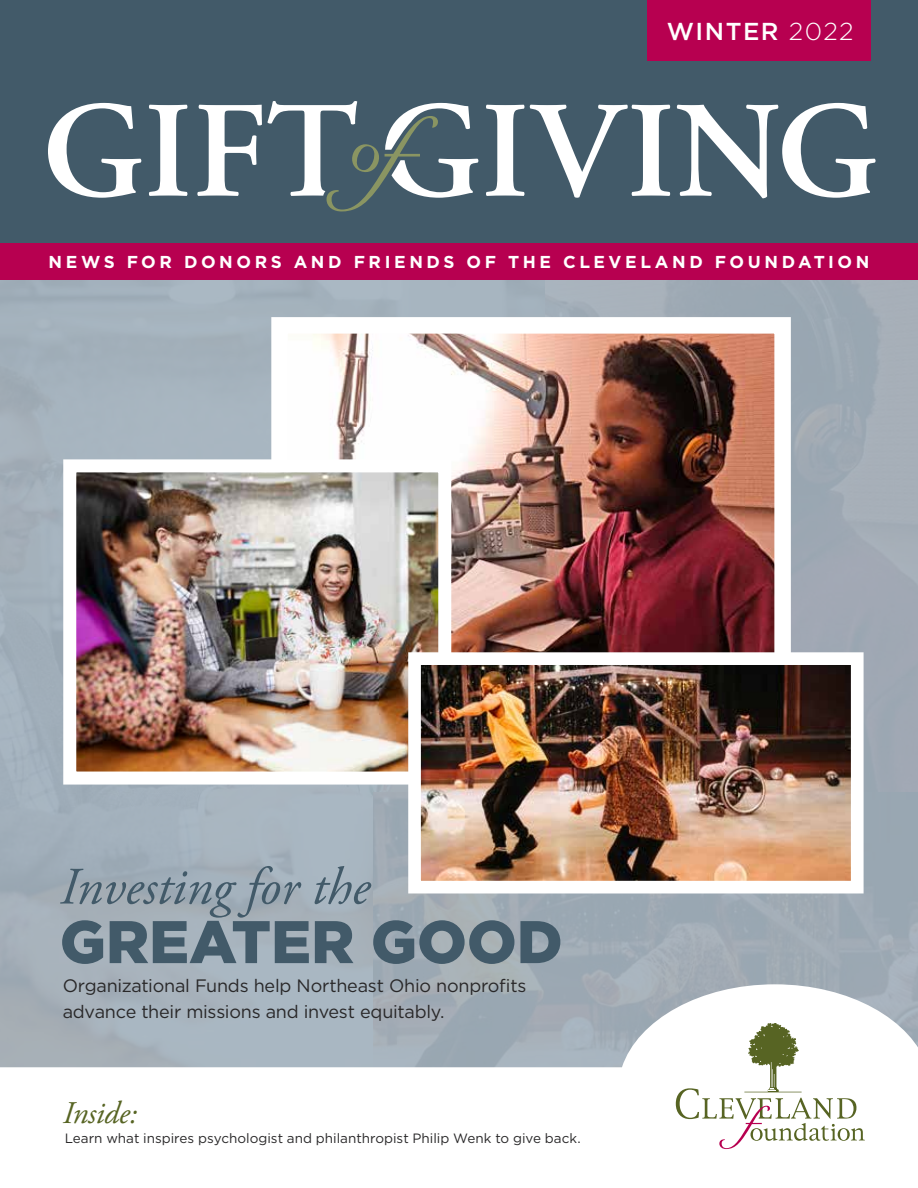
<style>
.page{position:relative;width:918px;height:1188px;background:#fff}
.page>*{position:absolute;margin:0;border:0;box-sizing:border-box;transform-origin:0 0}
.t1{font:900 60px "Gotham";color:#425a69}
.t2{font:italic 52.5px "Adobe Garamond Pro";color:#425a69}
.t3{font:italic 31.5px "Adobe Garamond Pro";letter-spacing:-.01em;color:#576423}
.t4{font:500 24.45px "Gotham";letter-spacing:.06em;color:#fff}
.t5{font:18px/25.5px "Gotham";letter-spacing:-.015em;color:#292829}
.t6{font:700 17.25px "Gotham";letter-spacing:.205em;color:#fff}
.t7{font:13.5px "Gotham";color:#292829}
.s1{font-weight:300}
</style>
<div class="page">
<div style="left:0;top:198px;width:918px;height:990px;background:#a4b3bf"></div>
<svg style="left:0;top:984px;width:918px;height:204px;fill:#fff"></svg>
<svg style="left:676px;top:1023px;width:189px;height:126px;background:#e8e8e0"></svg>
<div style="left:0;top:0;width:918px;height:243px;background:#425a69"></div>
<div style="left:647px;top:0;width:224px;height:60px;background:#b70050"></div>
<svg style="left:48px;top:101px;width:828px;height:97px"></svg>
<svg style="left:326px;top:116px;width:112px;height:96px"></svg>
<div style="left:0;top:243px;width:918px;height:37px;background:#b70050"></div>
<img style="left:288px;top:334px;width:486px;height:318px">
<div style="left:271px;top:317px;width:520px;height:412px;border:16px solid #fff"></div>
<img style="left:77px;top:473px;width:360px;height:298px">
<div style="left:63px;top:459px;width:388px;height:326px;border:13px solid #fff"></div>
<img style="left:422px;top:666px;width:428px;height:213px">
<div style="left:408px;top:652px;width:456px;height:241px;border:13px solid #fff"></div>
<h3 class="t4" style="left:667px;top:15px;width:188px">WINTER <span class="s1">2022</span></h3>
<p class="t6" style="left:49px;top:250px;width:822px">NEWS FOR DONORS AND FRIENDS OF THE CLEVELAND FOUNDATION</p>
<h2 class="t2" style="left:60px;top:855px;width:311px">Investing for the</h2>
<h1 class="t1" style="left:60px;top:901px;width:504px">GREATER GOOD</h1>
<p class="t5" style="left:63px;top:973px;width:465px">Organizational Funds help Northeast Ohio nonprofits advance their missions and invest equitably.</p>
<h3 class="t3" style="left:63px;top:1094px;width:76px">Inside:</h3>
<p class="t7" style="left:65px;top:1130px;width:517px">Learn what inspires psychologist and philanthropist Philip Wenk to give back.</p>
</div>
